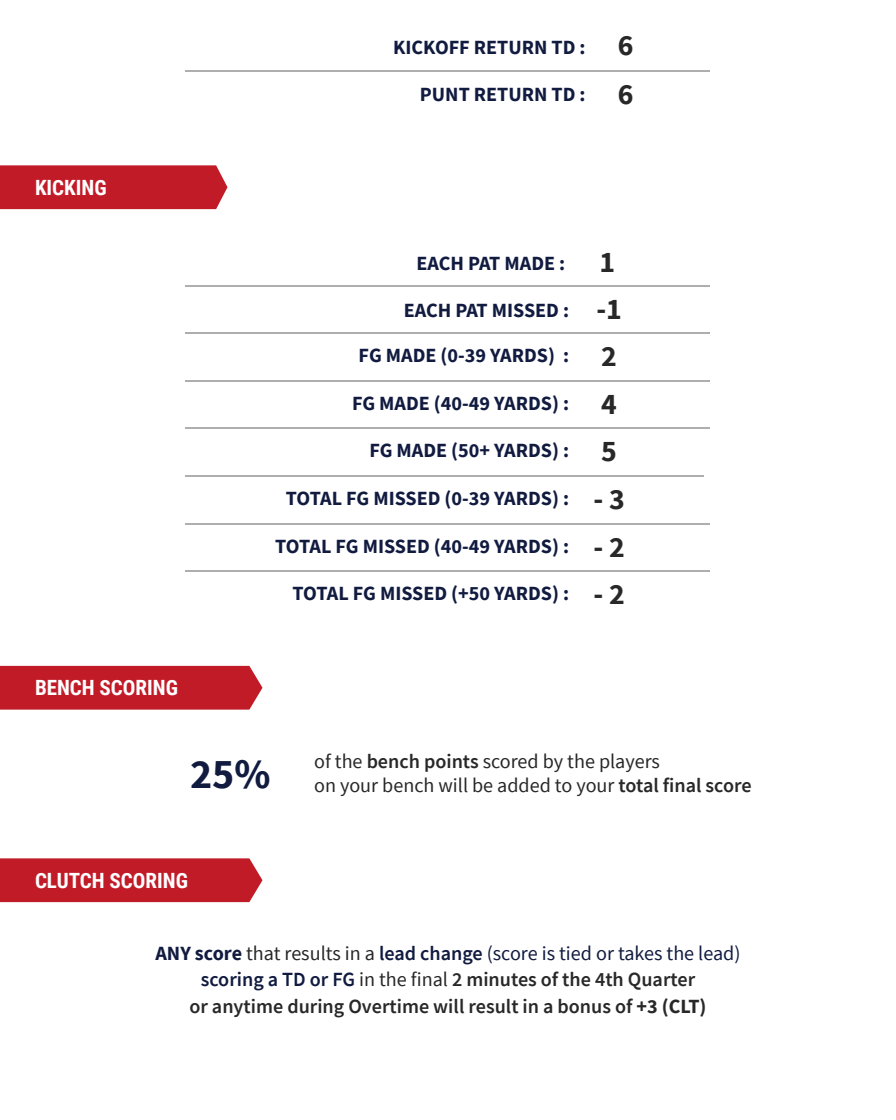
<style>
.page{position:relative;width:896px;height:1120px;background:#fff}
.page>*{position:absolute;margin:0;border:0;box-sizing:border-box;transform-origin:0 0}
.t1{font:700 21px "Roboto Condensed";color:#fff}
.t2{font:700 20.12px "Source Sans Pro";color:#111b40}
.t3{font:600 20.12px/26.2px "Source Sans Pro";color:#282828;text-align:center}
.t4{font:20.12px/24.2px "Source Sans Pro";color:#282828}
.s1{font-size:29.75px;color:#282828}
.s2{font-weight:600}
.s3{font-weight:700;color:#111b40}
.s4{font-weight:400}
.s5{color:#111b40}
.s6{font-weight:400;color:#111b40}
.s7{font-weight:700}
</style>
<div class="page">
<div style="left:0;top:858px;width:262px;height:44px;background:#c21b28"></div>
<div style="left:0;top:666px;width:262px;height:44px;background:#c21b28"></div>
<hr style="left:186px;top:570px;width:524px;height:2px;background:#aeaeae">
<hr style="left:186px;top:523px;width:524px;height:2px;background:#aeaeae">
<hr style="left:186px;top:475px;width:518px;height:2px;background:#aeaeae">
<hr style="left:186px;top:427px;width:524px;height:2px;background:#aeaeae">
<hr style="left:186px;top:380px;width:524px;height:2px;background:#aeaeae">
<hr style="left:186px;top:332px;width:524px;height:2px;background:#aeaeae">
<hr style="left:186px;top:285px;width:524px;height:2px;background:#aeaeae">
<div style="left:0;top:165px;width:228px;height:44px;background:#c21b28"></div>
<hr style="left:186px;top:70px;width:524px;height:2px;background:#aeaeae">
<p class="t2" style="left:393px;top:34px;width:242px">KICKOFF RETURN TD : <span class="s1">6</span></p>
<p class="t1" style="left:35px;top:173px;width:73px">KICKING</p>
<p class="t2" style="left:420px;top:81px;width:215px">PUNT RETURN TD : <span class="s1">6</span></p>
<p class="t2" style="left:417px;top:249px;width:200px">EACH PAT MADE : <span class="s1">1</span></p>
<p class="t2" style="left:404px;top:297px;width:220px">EACH PAT MISSED : <span class="s1">-1</span></p>
<p class="t2" style="left:359px;top:342px;width:260px">FG MADE (0-39 YARDS) : <span class="s1">2</span></p>
<p class="t2" style="left:352px;top:389px;width:266px">FG MADE (40-49 YARDS) : <span class="s1">4</span></p>
<p class="t2" style="left:369px;top:437px;width:249px">FG MADE (50+ YARDS) : <span class="s1">5</span></p>
<p class="t2" style="left:286px;top:485px;width:341px">TOTAL FG MISSED (0-39 YARDS) : <span class="s1">- 3</span></p>
<p class="t2" style="left:275px;top:533px;width:351px">TOTAL FG MISSED (40-49 YARDS) : <span class="s1">- 2</span></p>
<p class="t2" style="left:293px;top:580px;width:334px">TOTAL FG MISSED (+50 YARDS) : <span class="s1">- 2</span></p>
<p class="t1" style="left:35px;top:673px;width:145px">BENCH SCORING</p>
<p class="t4" style="left:190px;top:749px;width:563px;text-indent:124px">of the <span class="s2">bench points</span> scored by the players<br><sup>25%</sup> on your bench will be added to your <span class="s2">total final score</span></p>
<p class="t1" style="left:35px;top:866px;width:155px">CLUTCH SCORING</p>
<p class="t3" style="left:155px;top:940px;width:587px"><span class="s3">ANY score</span> <span class="s4">that results in a</span> <span class="s5">lead change</span> <span class="s6">(score is tied or takes the lead) </span><span class="s5">scoring a TD or FG</span> <span class="s4">in the final</span> 2 minutes of the 4th Quarter<br>or anytime during Overtime will result in a bonus of <span class="s7">+3 (CLT)</span></p>
</div>
